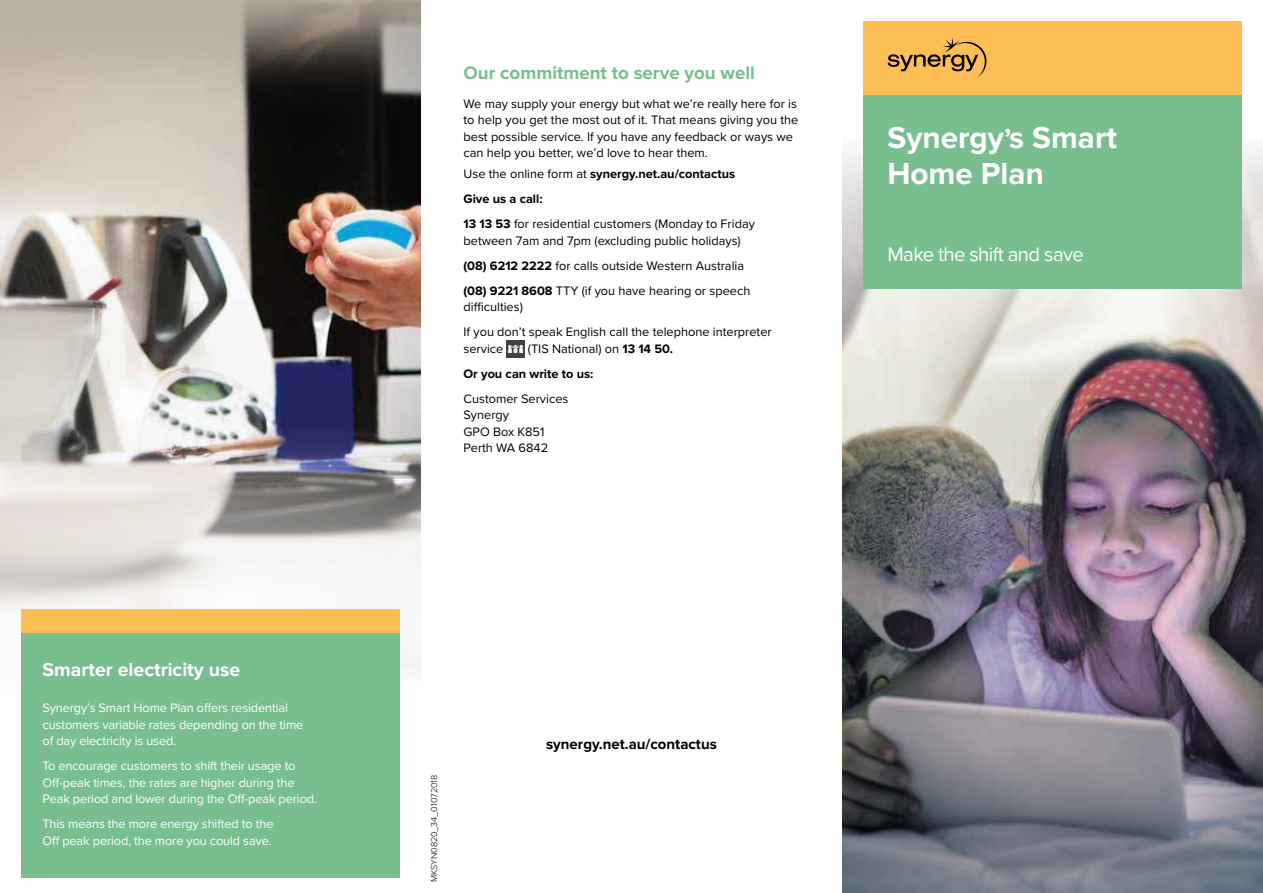
<style>
.page{position:relative;width:1263px;height:893px;background:#fff}
.page>*{position:absolute;margin:0;border:0;box-sizing:border-box;transform-origin:0 0}
.t1{font:700 31.5px/36px "Proxima Nova";color:#fff}
.t2{font:20.25px "Proxima Nova";letter-spacing:-.03em;color:#fff}
.t3{font:700 19.5px "Proxima Nova";color:#fff}
.t4{font:700 18.75px "Proxima Nova";color:#78be8e}
.t5{font:700 15px "Proxima Nova";color:#000}
.t6{font:12.75px/16.5px "Proxima Nova";color:#000}
.t7{font:12.75px/16.5px "Proxima Nova";letter-spacing:-.01em;color:#fff}
.t8{font:700 12.75px/25px "Proxima Nova";color:#000}
.t9{font:300 9px "Proxima Nova";color:#000}
.s1{font-weight:700}
.s2{font-weight:400}
.s3{font-size:28.5px}
</style>
<div class="page">
<img style="left:842px;top:148px;width:421px;height:745px">
<div style="left:863px;top:95px;width:379px;height:194px;background:#78be8e"></div>
<div style="left:863px;top:21px;width:379px;height:74px;background:#fdbe56"></div>
<img style="left:0;top:0;width:421px;height:380px">
<svg style="left:0;top:380px;width:421px;height:498px"></svg>
<img style="left:507px;top:340px;width:18px;height:18px">
<svg style="left:888px;top:38px;width:98px;height:39px"></svg>
<div style="left:21px;top:631px;width:379px;height:246px;background:#78be8e"></div>
<div style="left:21px;top:609px;width:379px;height:23px;background:#fdbe56"></div>
<h3 class="t3" style="left:43px;top:658px;width:199px">Smarter electricity use</h3>
<p class="t7" style="left:43px;top:699px;width:262px">Synergy’s Smart Home Plan offers residential customers variable rates depending on the time of day electricity is used.</p>
<p class="t7" style="left:43px;top:757px;width:276px">To encourage customers to shift their usage to<br>Off-peak times, the rates are higher during the<br>Peak period and lower during the Off-peak period.</p>
<p class="t7" style="left:43px;top:815px;width:232px">This means the more energy shifted to the<br>Off peak period, the more you could save.</p>
<h3 class="t4" style="left:463px;top:62px;width:293px">Our commitment to serve you well</h3>
<p class="t6" style="left:463px;top:95px;width:336px">We may supply your energy but what we’re really here for is to help you get the most out of it. That means giving you the best possible service. If you have any feedback or ways we can help you better, we’d love to hear them.</p>
<p class="t6" style="left:463px;top:161px;width:293px;line-height:25px">Use the online form at <span class="s1">synergy.net.au/contactus<br>Give us a call:<br>13 13 53</span> for residential customers (Monday to Friday</p>
<p class="t6" style="left:463px;top:227px;width:288px;line-height:25px">between 7am and 7pm (excluding public holidays) <span class="s1">(08) 6212 2222</span> for calls outside Western Australia <span class="s1">(08) 9221 8608</span> TTY (if you have hearing or speech</p>
<p class="t6" style="left:463px;top:294px;width:310px;line-height:25px">difficulties)<br>If you don’t speak English call the telephone interpreter</p>
<p class="t6" style="left:463px;top:340px;width:41px">service</p>
<p class="t8" style="left:463px;top:336px;width:211px;text-indent:64px"><span class="s2">(TIS National) on</span> 13 14 50.<br>Or you can write to us:</p>
<p class="t6" style="left:463px;top:390px;width:106px">Customer Services<br>Synergy<br>GPO Box K851<br>Perth WA 6842</p>
<h1 class="t1" style="left:887px;top:120px;width:231px">Synergy<span class="s3">’</span>s Smart<br>Home Plan</h1>
<h2 class="t2" style="left:887px;top:239px;width:198px">Make the shift and save</h2>
<p class="t9" style="left:429px;top:882px;width:109px;rotate:-90deg">MKSYN0820_34_01072018</p>
<p class="t5" style="left:546px;top:735px;width:172px">synergy.net.au/contactus</p>
</div>
